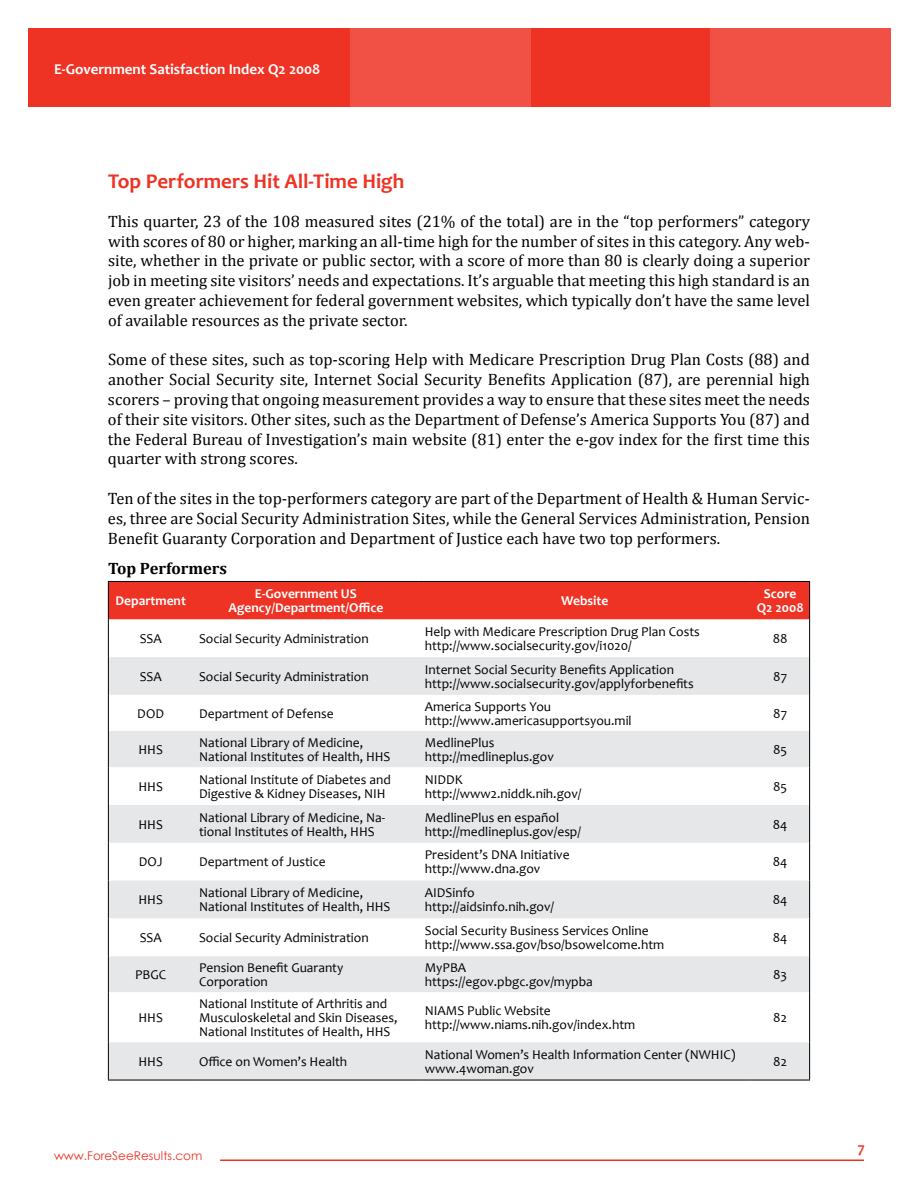
<style>
.page{position:relative;width:918px;height:1188px;background:#fff}
.page>*{position:absolute;margin:0;border:0;box-sizing:border-box;transform-origin:0 0}
.t1{font:700 21px "Candara";color:#ee3224}
.t2{font:16.5px/19.8px "Cambria";color:#000;text-align:justify}
.t3{font:700 16.5px "Cambria";color:#000}
.t4{font:700 15px "Candara";color:#fff}
.t5{font:700 15px "Candara";color:#ee3224}
.t6{font:13.5px/14px "Candara";color:#000}
.t7{font:700 13.5px/14px "Candara";color:#fff;text-align:center}
.t8{font:12px "Century Gothic";color:#ee3224}
</style>
<div class="page">
<div style="left:28px;top:28px;width:863px;height:79px;background:#ee3224"></div>
<div style="left:711px;top:28px;width:180px;height:79px;background:#f15145"></div>
<div style="left:351px;top:28px;width:180px;height:79px;background:#f15145"></div>
<hr style="left:220px;top:1160px;width:644px;height:1px;background:#ee3224">
<div style="left:109px;top:582px;width:700px;height:37px;background:#ee3224"></div>
<svg style="left:109px;top:657px;width:700px;height:423px;fill:#e6e7e8"></svg>
<hr style="left:108px;top:581px;width:85px;height:1px;background:#000">
<hr style="left:108px;top:582px;width:1px;height:37px;background:#000">
<hr style="left:193px;top:581px;width:226px;height:1px;background:#000">
<hr style="left:419px;top:581px;width:332px;height:1px;background:#000">
<hr style="left:751px;top:581px;width:59px;height:1px;background:#000">
<hr style="left:809px;top:582px;width:1px;height:37px;background:#000">
<hr style="left:108px;top:619px;width:1px;height:38px;background:#000">
<hr style="left:809px;top:619px;width:1px;height:38px;background:#000">
<hr style="left:108px;top:657px;width:1px;height:38px;background:#000">
<hr style="left:809px;top:657px;width:1px;height:38px;background:#000">
<hr style="left:108px;top:695px;width:1px;height:36px;background:#000">
<hr style="left:809px;top:695px;width:1px;height:36px;background:#000">
<hr style="left:108px;top:731px;width:1px;height:36px;background:#000">
<hr style="left:809px;top:731px;width:1px;height:36px;background:#000">
<hr style="left:108px;top:767px;width:1px;height:38px;background:#000">
<hr style="left:809px;top:767px;width:1px;height:38px;background:#000">
<hr style="left:108px;top:805px;width:1px;height:38px;background:#000">
<hr style="left:809px;top:805px;width:1px;height:38px;background:#000">
<hr style="left:108px;top:843px;width:1px;height:38px;background:#000">
<hr style="left:809px;top:843px;width:1px;height:38px;background:#000">
<hr style="left:108px;top:881px;width:1px;height:37px;background:#000">
<hr style="left:809px;top:881px;width:1px;height:37px;background:#000">
<hr style="left:108px;top:918px;width:1px;height:38px;background:#000">
<hr style="left:809px;top:918px;width:1px;height:38px;background:#000">
<hr style="left:108px;top:956px;width:1px;height:36px;background:#000">
<hr style="left:809px;top:956px;width:1px;height:36px;background:#000">
<hr style="left:108px;top:992px;width:1px;height:50px;background:#000">
<hr style="left:809px;top:992px;width:1px;height:50px;background:#000">
<hr style="left:108px;top:1042px;width:1px;height:38px;background:#000">
<hr style="left:809px;top:1042px;width:1px;height:38px;background:#000">
<hr style="left:108px;top:1080px;width:85px;height:1px;background:#000">
<hr style="left:193px;top:1080px;width:226px;height:1px;background:#000">
<hr style="left:419px;top:1080px;width:332px;height:1px;background:#000">
<hr style="left:751px;top:1080px;width:59px;height:1px;background:#000">
<p class="t4" style="left:54px;top:60px;width:268px">E-Government Satisfaction Index Q2 2008</p>
<h1 class="t1" style="left:108px;top:169px;width:298px">Top Performers Hit All-Time High</h1>
<p class="t2" style="left:108px;top:211px;width:704px">This quarter, 23 of the 108 measured sites (21% of the total) are in the “top performers” category with scores of 80 or higher, marking an all-time high for the number of sites in this category. Any web&shy;site, whether in the private or public sector, with a score of more than 80 is clearly doing a superior job in meeting site visitors’ needs and expectations. It’s arguable that meeting this high standard is an even greater achievement for federal government websites, which typically don’t have the same level of available resources as the private sector.</p>
<p class="t2" style="left:108px;top:350px;width:704px">Some of these sites, such as top-scoring Help with Medicare Prescription Drug Plan Costs (88) and another Social Security site, Internet Social Security Benefits Application (87), are perennial high scorers – proving that ongoing measurement provides a way to ensure that these sites meet the needs of their site visitors. Other sites, such as the Department of Defense’s America Supports You (87) and the Federal Bureau of Investigation’s main website (81) enter the e-gov index for the first time this quarter with strong scores.</p>
<p class="t2" style="left:108px;top:488px;width:704px">Ten of the sites in the top-performers category are part of the Department of Health &amp; Human Servic&shy;es, three are Social Security Administration Sites, while the General Services Administration, Pension Benefit Guaranty Corporation and Department of Justice each have two top performers.</p>
<p class="t3" style="left:108px;top:558px;width:121px">Top Performers</p>
<p class="t7" style="left:116px;top:594px;width:72px">Department</p>
<p class="t7" style="left:229px;top:587px;width:156px">E-Government US<br>Agency/Department/Office</p>
<p class="t7" style="left:561px;top:594px;width:49px">Website</p>
<p class="t7" style="left:757px;top:587px;width:48px">Score<br>Q2 2008</p>
<p class="t6" style="left:140px;top:632px;width:24px">SSA</p>
<p class="t6" style="left:199px;top:632px;width:171px">Social Security Administration</p>
<p class="t6" style="left:425px;top:625px;width:277px">Help with Medicare Prescription Drug Plan Costs http://www.socialsecurity.gov/i1020/</p>
<p class="t6" style="left:773px;top:632px;width:16px">88</p>
<p class="t6" style="left:140px;top:670px;width:24px">SSA</p>
<p class="t6" style="left:199px;top:670px;width:171px">Social Security Administration</p>
<p class="t6" style="left:425px;top:663px;width:271px">Internet Social Security Benefits Application http://www.socialsecurity.gov/applyforbenefits</p>
<p class="t6" style="left:773px;top:669px;width:15px">87</p>
<p class="t6" style="left:137px;top:706px;width:28px">DOD</p>
<p class="t6" style="left:199px;top:706px;width:136px">Department of Defense</p>
<p class="t6" style="left:425px;top:699px;width:208px">America Supports You http://www.americasupportsyou.mil</p>
<p class="t6" style="left:773px;top:706px;width:15px">87</p>
<p class="t6" style="left:138px;top:743px;width:26px">HHS</p>
<p class="t6" style="left:199px;top:736px;width:193px">National Library of Medicine,<br>National Institutes of Health, HHS</p>
<p class="t6" style="left:425px;top:736px;width:131px">MedlinePlus http://medlineplus.gov</p>
<p class="t6" style="left:773px;top:743px;width:16px">85</p>
<p class="t6" style="left:138px;top:780px;width:26px">HHS</p>
<p class="t6" style="left:199px;top:773px;width:193px">National Institute of Diabetes and<br>Digestive &amp; Kidney Diseases, NIH</p>
<p class="t6" style="left:425px;top:773px;width:158px">NIDDK http://www2.niddk.nih.gov/</p>
<p class="t6" style="left:773px;top:780px;width:16px">85</p>
<p class="t6" style="left:138px;top:817px;width:26px">HHS</p>
<p class="t6" style="left:199px;top:810px;width:188px">National Library of Medicine, Na&shy;tional Institutes of Health, HHS</p>
<p class="t6" style="left:425px;top:810px;width:158px">MedlinePlus en español http://medlineplus.gov/esp/</p>
<p class="t6" style="left:773px;top:817px;width:16px">84</p>
<p class="t6" style="left:139px;top:855px;width:25px">DOJ</p>
<p class="t6" style="left:199px;top:855px;width:128px">Department of Justice</p>
<p class="t6" style="left:425px;top:848px;width:146px">President’s DNA Initiative http://www.dna.gov</p>
<p class="t6" style="left:773px;top:855px;width:16px">84</p>
<p class="t6" style="left:138px;top:893px;width:26px">HHS</p>
<p class="t6" style="left:199px;top:886px;width:193px">National Library of Medicine,<br>National Institutes of Health, HHS</p>
<p class="t6" style="left:425px;top:886px;width:131px">AIDSinfo http://aidsinfo.nih.gov/</p>
<p class="t6" style="left:773px;top:893px;width:16px">84</p>
<p class="t6" style="left:140px;top:931px;width:24px">SSA</p>
<p class="t6" style="left:199px;top:931px;width:171px">Social Security Administration</p>
<p class="t6" style="left:425px;top:924px;width:241px">Social Security Business Services Online http://www.ssa.gov/bso/bsowelcome.htm</p>
<p class="t6" style="left:773px;top:931px;width:16px">84</p>
<p class="t6" style="left:135px;top:968px;width:33px">PBGC</p>
<p class="t6" style="left:199px;top:961px;width:146px">Pension Benefit Guaranty<br>Corporation</p>
<p class="t6" style="left:425px;top:961px;width:170px">MyPBA https://egov.pbgc.gov/mypba</p>
<p class="t6" style="left:773px;top:968px;width:15px">83</p>
<p class="t6" style="left:138px;top:1011px;width:26px">HHS</p>
<p class="t6" style="left:199px;top:997px;width:200px">National Institute of Arthritis and<br>Musculoskeletal and Skin Diseases,<br>National Institutes of Health, HHS</p>
<p class="t6" style="left:425px;top:1004px;width:212px">NIAMS Public Website http://www.niams.nih.gov/index.htm</p>
<p class="t6" style="left:773px;top:1011px;width:15px">82</p>
<p class="t6" style="left:138px;top:1055px;width:26px">HHS</p>
<p class="t6" style="left:199px;top:1055px;width:150px">Office on Women’s Health</p>
<p class="t6" style="left:425px;top:1048px;width:312px">National Women’s Health Information Center (NWHIC) www.4woman.gov</p>
<p class="t6" style="left:773px;top:1055px;width:15px">82</p>
<p class="t8" style="left:54px;top:1148px;width:150px">www.ForeSeeResults.com</p>
<p class="t5" style="left:858px;top:1140px;width:8px">7</p>
</div>
